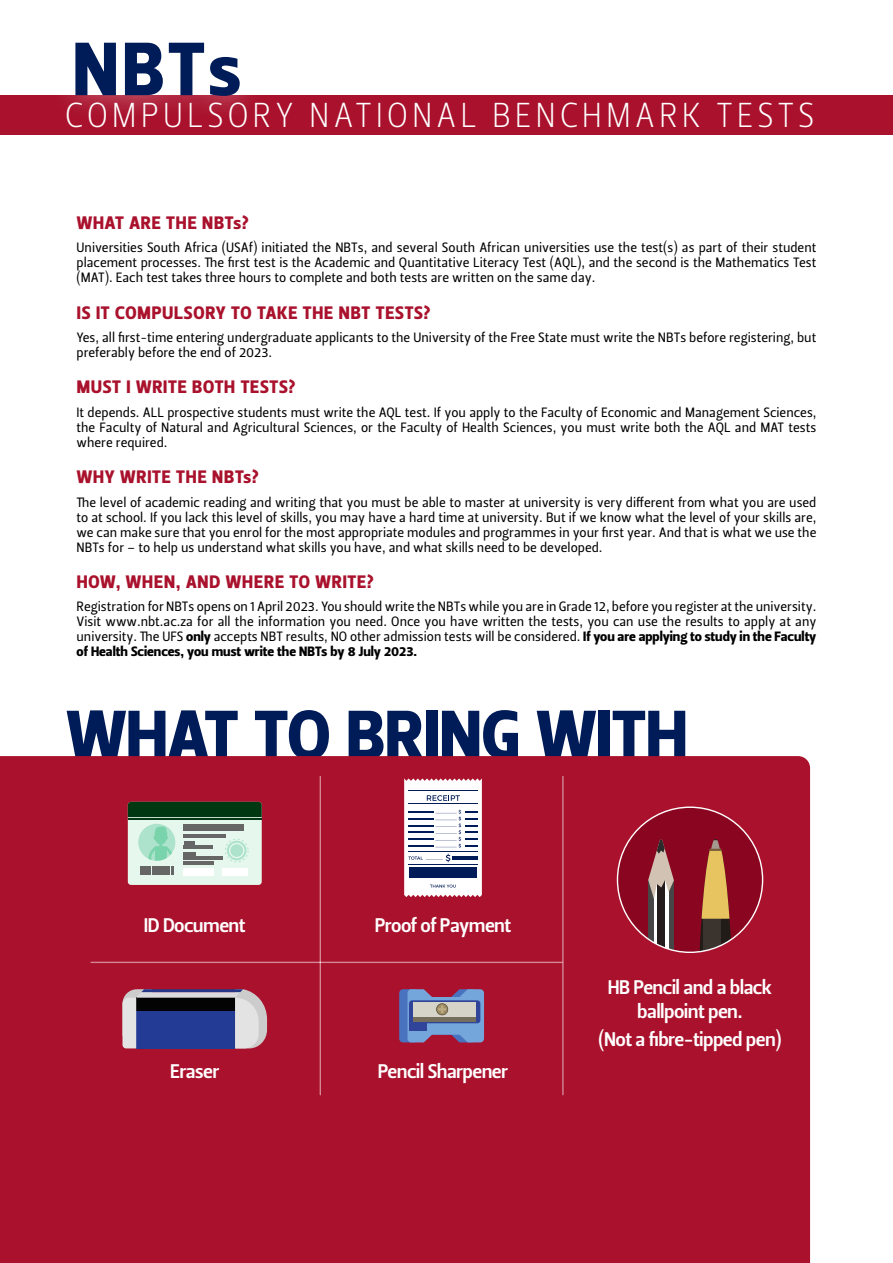
<style>
.page{position:relative;width:893px;height:1263px;background:#fff}
.page>*{position:absolute;margin:0;border:0;box-sizing:border-box;transform-origin:0 0}
.t1{font:75px "Leitura Sans Grot 4";color:#001c58}
.t2{font:69.15px "Leitura Sans Grot 4";color:#001c58}
.t3{font:34.5px "Leitura Sans Grot 1";letter-spacing:.1em;color:#fff}
.t4{font:19.65px/23.9px "Leitura Sans Grot 3";letter-spacing:-.03em;color:#fff;text-align:center}
.t5{font:18px "Leitura Sans Grot 4";letter-spacing:.045em;color:#a9112c}
.t6{font:13.5px/15px "Leitura Sans Grot 2";color:#000;text-align:justify}
.t7{font:13.5px "Leitura Sans Grot 4";color:#000}
.s1{font-family:"Leitura Sans Grot 4"}
</style>
<div class="page">
<div style="left:0;top:756px;width:810px;height:507px;background:#a9112c"></div>
<svg style="left:404px;top:778px;width:78px;height:119px"></svg>
<hr style="left:409px;top:811px;width:25px;height:2px;background:#001c58">
<div style="left:128px;top:802px;width:134px;height:83px;background:#e6f7ed;border-radius:3px"></div>
<div style="left:138px;top:824px;width:37px;height:37px;background:#ade3cc;border-radius:50%"></div>
<svg style="left:140px;top:826px;width:34px;height:49px"></svg>
<svg style="left:225px;top:839px;width:24px;height:23px"></svg>
<div style="left:184px;top:825px;width:60px;height:6px;background:#666"></div>
<hr style="left:184px;top:834px;width:42px;height:3px;background:#666">
<svg style="left:184px;top:841px;width:10px;height:3px"></svg>
<hr style="left:184px;top:845px;width:29px;height:4px;background:#666">
<svg style="left:184px;top:852px;width:12px;height:3px"></svg>
<hr style="left:184px;top:856px;width:39px;height:4px;background:#666">
<hr style="left:184px;top:861px;width:30px;height:4px;background:#666">
<div style="left:184px;top:868px;width:30px;height:7px;background:#fff"></div>
<div style="left:222px;top:868px;width:26px;height:7px;background:#fff"></div>
<hr style="left:128px;top:818px;width:134px;height:2px;background:#003812">
<div style="left:128px;top:802px;width:134px;height:15px;background:#003812"></div>
<svg style="left:399px;top:989px;width:85px;height:53px;background:#7f89af"></svg>
<svg style="left:122px;top:989px;width:145px;height:59px;background:#636792"></svg>
<hr style="left:320px;top:776px;width:1px;height:319px;background:#fff">
<hr style="left:91px;top:962px;width:229px;height:1px;background:#fff">
<hr style="left:320px;top:962px;width:242px;height:1px;background:#fff">
<hr style="left:562px;top:776px;width:2px;height:319px;background:#fff">
<div style="left:617px;top:807px;width:146px;height:145px;background:#8a051f;border-radius:50%"></div>
<div style="left:648px;top:880px;width:26px;height:72px;background:#474545"></div>
<div style="left:654px;top:880px;width:15px;height:72px;background:#fff"></div>
<div style="left:657px;top:880px;width:8px;height:72px;background:#241c1c"></div>
<svg style="left:648px;top:840px;width:26px;height:59px"></svg>
<svg style="left:699px;top:839px;width:36px;height:113px"></svg>
<div style="left:0;top:95px;width:893px;height:40px;background:#a9112c"></div>
<div style="left:48px;top:15px;width:217px;height:108px;background:#fff;opacity:.6"></div>
<h1 class="t1" style="left:73px;top:18px;width:170px">NBTs</h1>
<h3 class="t3" style="left:65px;top:92px;width:751px">COMPULSORY NATIONAL BENCHMARK TESTS</h3>
<h3 class="t5" style="left:77px;top:210px;width:174px">WHAT ARE THE NBTs?</h3>
<p class="t6" style="left:77px;top:240px;width:741px">Universities South Africa (USAf) initiated the NBTs, and several South African universities use the test(s) as part of their student placement processes. The first test is the Academic and Quantitative Literacy Test (AQL), and the second is the Mathematics Test (MAT). Each test takes three hours to complete and both tests are written on the same day.</p>
<h3 class="t5" style="left:77px;top:300px;width:356px">IS IT COMPULSORY TO TAKE THE NBT TESTS?</h3>
<p class="t6" style="left:77px;top:330px;width:741px">Yes, all first-time entering undergraduate applicants to the University of the Free State must write the NBTs before registering, but preferably before the end of 2023.</p>
<h3 class="t5" style="left:77px;top:375px;width:221px">MUST I WRITE BOTH TESTS?</h3>
<p class="t6" style="left:77px;top:405px;width:741px">It depends. ALL prospective students must write the AQL test. If you apply to the Faculty of Economic and Management Sciences, the Faculty of Natural and Agricultural Sciences, or the Faculty of Health Sciences, you must write both the AQL and MAT tests where required.</p>
<h3 class="t5" style="left:77px;top:465px;width:184px">WHY WRITE THE NBTs?</h3>
<p class="t6" style="left:77px;top:495px;width:741px">The level of academic reading and writing that you must be able to master at university is very different from what you are used to at school. If you lack this level of skills, you may have a hard time at university. But if we know what the level of your skills are, we can make sure that you enrol for the most appropriate modules and programmes in your first year. And that is what we use the NBTs for – to help us understand what skills you have, and what skills need to be developed.</p>
<h3 class="t5" style="left:77px;top:569px;width:299px">HOW, WHEN, AND WHERE TO WRITE?</h3>
<p class="t6" style="left:77px;top:599px;width:741px">Registration for NBTs opens on 1 April 2023. You should write the NBTs while you are in Grade 12, before you register at the university.<br>Visit www.nbt.ac.za for all the information you need. Once you have written the tests, you can use the results to apply at any university. The UFS <span class="s1">only</span> accepts NBT results, NO other admission tests will be considered. <span class="s1">If you are applying to study in the Faculty</span></p>
<p class="t7" style="left:77px;top:642px;width:342px">of Health Sciences, you must write the NBTs by 8 July 2023.</p>
<h2 class="t2" style="left:67px;top:688px;width:623px">WHAT TO BRING WITH</h2>
<h3 class="t4" style="left:144px;top:914px;width:103px">ID Document</h3>
<h3 class="t4" style="left:375px;top:914px;width:138px">Proof of Payment</h3>
<h3 class="t4" style="left:170px;top:1060px;width:51px">Eraser</h3>
<h3 class="t4" style="left:378px;top:1060px;width:132px">Pencil Sharpener</h3>
<h3 class="t4" style="left:608px;top:976px;width:166px">HB Pencil and a black ballpoint pen.</h3>
<h3 class="t4" style="left:598px;top:1028px;width:185px">(Not a fibre-tipped pen)</h3>
</div>
